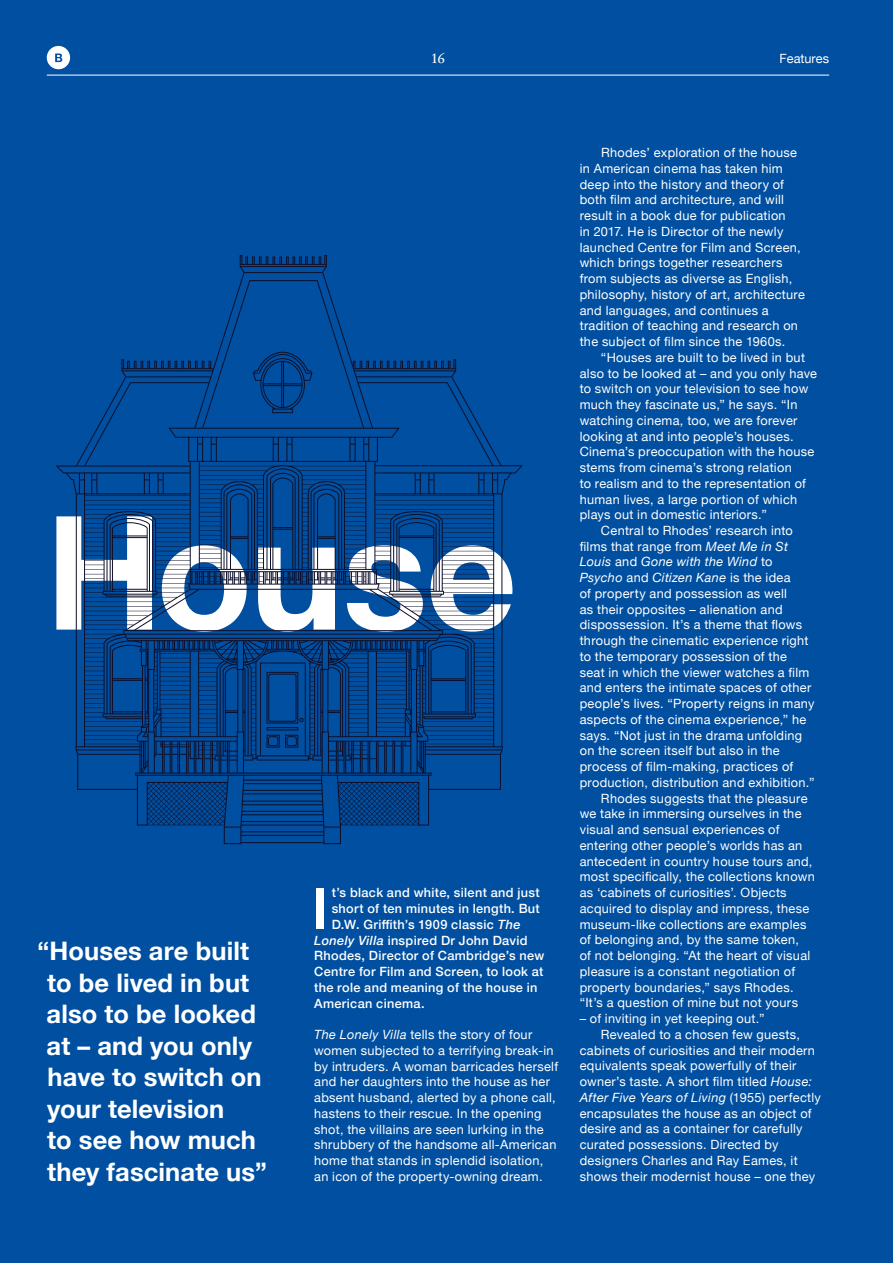
<style>
.page{position:relative;width:893px;height:1263px;background:#004fa0}
.page>*{position:absolute;margin:0;border:0;box-sizing:border-box;transform-origin:0 0}
.t1{font:700 158.55px "Helvetica Neue";letter-spacing:-.015em;color:#fff}
.t2{font:500 57px "Helvetica Neue";color:#fff}
.t3{font:700 25.5px/31.5px "Helvetica Neue";letter-spacing:.005em;color:#fff}
.t4{font:15px "Sabon Next LT Pro";color:#fff}
.t5{font:12.75px/15.8px "Helvetica Neue";letter-spacing:.025em;color:#fff}
.t6{font:500 12.75px "Helvetica Neue";letter-spacing:.025em;color:#fff}
.t7{font:italic 12.75px "Helvetica Neue";letter-spacing:.02em;color:#fff}
.t8{font:12.75px "Helvetica Neue";color:#fff}
.s1{font-style:italic}
.s2{font-style:normal}
</style>
<div class="page">
<svg style="left:56px;top:255px;width:466px;height:589px"></svg>
<svg style="left:253px;top:352px;width:59px;height:61px"></svg>
<svg style="left:267px;top:735px;width:31px;height:13px"></svg>
<hr style="left:267px;top:727px;width:31px;height:3px;background:#0f102b">
<svg style="left:267px;top:672px;width:37px;height:57px"></svg>
<hr style="left:47px;top:75px;width:782px;height:1px;background:#fff">
<svg style="left:47px;top:46px;width:23px;height:23px"></svg>
<p class="t4" style="left:431px;top:46px;width:16px">16</p>
<p class="t8" style="left:780px;top:49px;width:51px">Features</p>
<h1 class="t1" style="left:45px;top:449px;width:473px">House</h1>
<h3 class="t3" style="left:47px;top:936px;width:222px;text-indent:-9px">“Houses are built to be lived in but also to be looked at – and you only have to switch on your television<br>to see how much they fascinate us”</h3>
<h2 class="t2" style="left:312px;top:863px;width:17px">I</h2>
<p class="t6" style="left:332px;top:882px;width:209px">t’s black and white, silent and just</p>
<p class="t6" style="left:332px;top:898px;width:210px">short of ten minutes in length. But</p>
<p class="t6" style="left:332px;top:914px;width:190px">D.W. Griffith’s 1909 classic <span class="s1">The</span></p>
<p class="t6" style="left:314px;top:930px;width:215px"><span class="s1">Lonely Villa</span> inspired Dr John David</p>
<p class="t6" style="left:314px;top:945px;width:232px">Rhodes, Director of Cambridge’s new</p>
<p class="t6" style="left:314px;top:961px;width:231px">Centre for Film and Screen, to look at</p>
<p class="t6" style="left:314px;top:977px;width:225px">the role and meaning of the house in</p>
<p class="t6" style="left:314px;top:993px;width:112px">American cinema.</p>
<p class="t5" style="left:314px;top:1027px;width:245px"><span class="s1">The Lonely Villa</span> tells the story of four women subjected to a terrifying break-in by intruders. A woman barricades herself and her daughters into the house as her absent husband, alerted by a phone call, hastens to their rescue. In the opening shot, the villains are seen lurking in the shrubbery of the handsome all-American home that stands in splendid isolation, an icon of the property-owning dream.</p>
<p class="t5" style="left:580px;top:145px;width:227px;text-indent:21px">Rhodes’ exploration of the house in American cinema has taken him deep into the history and theory of both film and architecture, and will result in a book due for publication<br>in 2017. He is Director of the newly launched Centre for Film and Screen, which brings together researchers from subjects as diverse as English, philosophy, history of art, architecture and languages, and continues a tradition of teaching and research on the subject of film since the 1960s.</p>
<p class="t5" style="left:601px;top:350px;width:206px">“Houses are built to be lived in but</p>
<p class="t5" style="left:580px;top:366px;width:239px">also to be looked at – and you only have</p>
<p class="t5" style="left:580px;top:382px;width:230px">to switch on your television to see how</p>
<p class="t5" style="left:580px;top:397px;width:219px">much they fascinate us,” he says. “In</p>
<p class="t5" style="left:580px;top:413px;width:219px">watching cinema, too, we are forever</p>
<p class="t5" style="left:580px;top:429px;width:215px">looking at and into people’s houses.</p>
<p class="t5" style="left:580px;top:445px;width:236px">Cinema’s preoccupation with the house</p>
<p class="t5" style="left:580px;top:460px;width:214px">stems from cinema’s strong relation</p>
<p class="t5" style="left:580px;top:476px;width:228px">to realism and to the representation of</p>
<p class="t5" style="left:580px;top:492px;width:219px">human lives, a large portion of which</p>
<p class="t5" style="left:580px;top:508px;width:189px">plays out in domestic interiors.”</p>
<p class="t5" style="left:601px;top:523px;width:193px">Central to Rhodes’ research into</p>
<p class="t5" style="left:580px;top:539px;width:210px">films that range from <span class="s1">Meet Me in St</span></p>
<p class="t7" style="left:580px;top:553px;width:194px">Louis <span class="s2">and</span> Gone with the Wind <span class="s2">to</span></p>
<p class="t7" style="left:580px;top:568px;width:212px">Psycho <span class="s2">and</span> Citizen Kane <span class="s2">is the idea</span></p>
<p class="t5" style="left:580px;top:586px;width:209px">of property and possession as well</p>
<p class="t5" style="left:580px;top:602px;width:204px">as their opposites – alienation and</p>
<p class="t5" style="left:580px;top:618px;width:224px">dispossession. It’s a theme that flows</p>
<p class="t5" style="left:580px;top:633px;width:230px">through the cinematic experience right</p>
<p class="t5" style="left:580px;top:649px;width:209px">to the temporary possession of the</p>
<p class="t5" style="left:580px;top:665px;width:231px">seat in which the viewer watches a film</p>
<p class="t5" style="left:580px;top:681px;width:233px">and enters the intimate spaces of other</p>
<p class="t5" style="left:580px;top:696px;width:236px">people’s lives. “Property reigns in many</p>
<p class="t5" style="left:580px;top:712px;width:228px">aspects of the cinema experience,” he</p>
<p class="t5" style="left:580px;top:728px;width:224px">says. “Not just in the drama unfolding</p>
<p class="t5" style="left:580px;top:744px;width:202px">on the screen itself but also in the</p>
<p class="t5" style="left:580px;top:759px;width:215px">process of film-making, practices of</p>
<p class="t5" style="left:580px;top:775px;width:236px">production, distribution and exhibition.”</p>
<p class="t5" style="left:601px;top:791px;width:208px">Rhodes suggests that the pleasure</p>
<p class="t5" style="left:580px;top:807px;width:223px">we take in immersing ourselves in the</p>
<p class="t5" style="left:580px;top:822px;width:201px">visual and sensual experiences of</p>
<p class="t5" style="left:580px;top:838px;width:224px">entering other people’s worlds has an</p>
<p class="t5" style="left:580px;top:854px;width:234px">antecedent in country house tours and,</p>
<p class="t5" style="left:580px;top:870px;width:237px">most specifically, the collections known</p>
<p class="t5" style="left:580px;top:885px;width:208px">as ‘cabinets of curiosities’. Objects</p>
<p class="t5" style="left:580px;top:901px;width:231px">acquired to display and impress, these</p>
<p class="t5" style="left:580px;top:917px;width:228px">museum-like collections are examples</p>
<p class="t5" style="left:580px;top:933px;width:221px">of belonging and, by the same token,</p>
<p class="t5" style="left:580px;top:948px;width:232px">of not belonging. “At the heart of visual</p>
<p class="t5" style="left:580px;top:964px;width:217px">pleasure is a constant negotiation of</p>
<p class="t5" style="left:580px;top:980px;width:215px">property boundaries,” says Rhodes.</p>
<p class="t5" style="left:580px;top:996px;width:220px">“It’s a question of mine but not yours</p>
<p class="t5" style="left:580px;top:1011px;width:186px">– of inviting in yet keeping out.”</p>
<p class="t5" style="left:601px;top:1027px;width:201px">Revealed to a chosen few guests,</p>
<p class="t5" style="left:580px;top:1043px;width:237px">cabinets of curiosities and their modern</p>
<p class="t5" style="left:580px;top:1059px;width:218px">equivalents speak powerfully of their</p>
<p class="t5" style="left:580px;top:1074px;width:234px">owner’s taste. A short film titled <span class="s1">House:</span></p>
<p class="t7" style="left:580px;top:1088px;width:243px">After Five Years of Living <span class="s2">(1955) perfectly</span></p>
<p class="t5" style="left:580px;top:1106px;width:233px">encapsulates the house as an object of</p>
<p class="t5" style="left:580px;top:1122px;width:224px">desire and as a container for carefully</p>
<p class="t5" style="left:580px;top:1137px;width:200px">curated possessions. Directed by</p>
<p class="t5" style="left:580px;top:1153px;width:220px">designers Charles and Ray Eames, it</p>
<p class="t5" style="left:580px;top:1169px;width:237px">shows their modernist house – one they</p>
</div>
